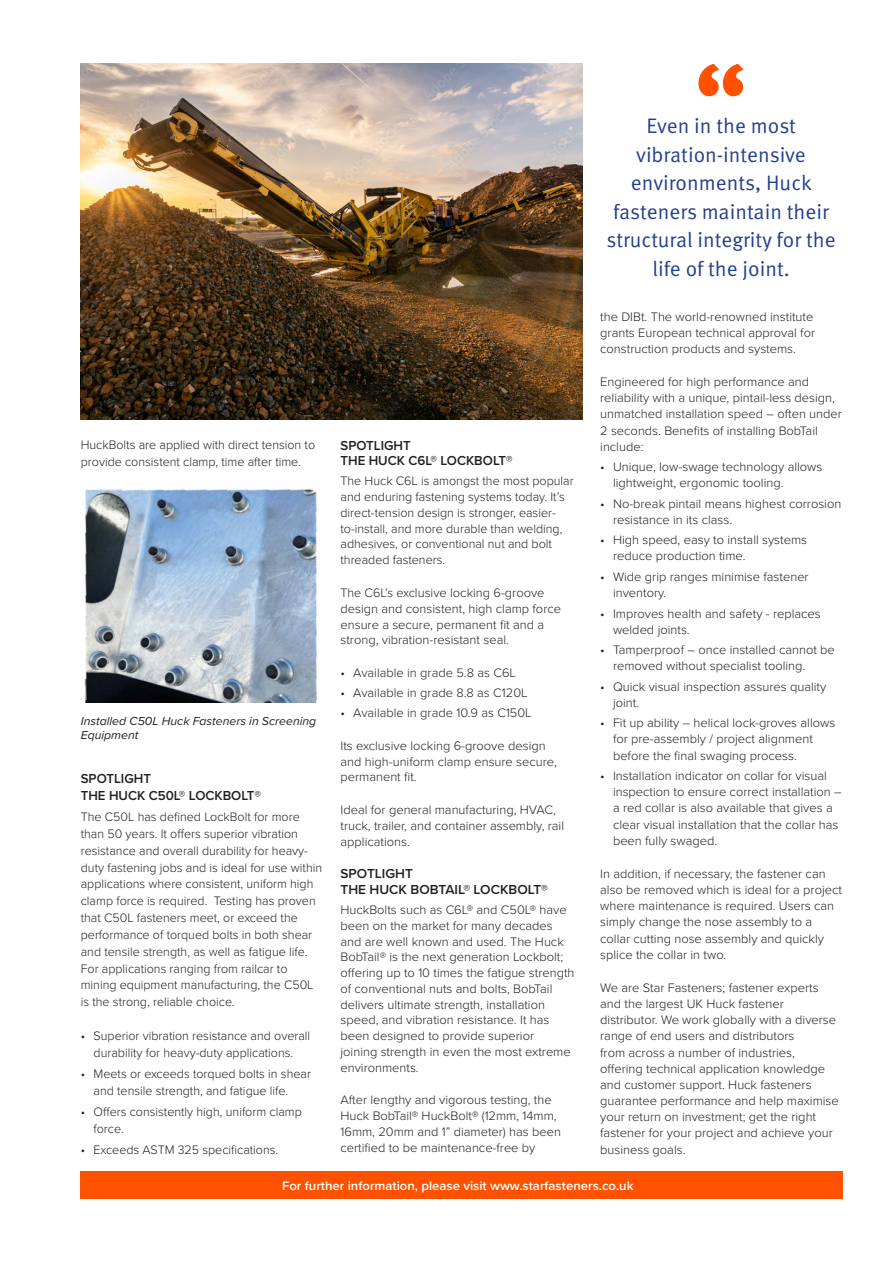
<style>
.page{position:relative;width:893px;height:1263px;background:#fff}
.page>*{position:absolute;margin:0;border:0;box-sizing:border-box;transform-origin:0 0}
.t1{font:21px/28.5px "Meta Pro Norm";color:#25408f;text-align:center}
.t2{font:600 13.5px/15.8px "Proxima Nova";color:#231f20}
.t3{font:300 12.75px/16.2px "Proxima Nova";color:#231f20}
.t4{font:600 12.75px "Proxima Nova";color:#fff}
.t5{font:italic 12px/13.5px "Proxima Nova";color:#231f20}
</style>
<div class="page">
<div style="left:80px;top:1171px;width:762px;height:28px;background:#ff5100"></div>
<img style="left:81px;top:64px;width:501px;height:356px">
<svg style="left:698px;top:64px;width:46px;height:32px"></svg>
<img style="left:84px;top:488px;width:234px;height:215px">
<p class="t1" style="left:607px;top:110px;width:231px">Even in the most vibration-intensive environments, Huck fasteners maintain their structural integrity for the life of the joint.</p>
<p class="t3" style="left:600px;top:307px;width:216px">the DIBt. The world-renowned institute grants European technical approval for construction products and systems.</p>
<p class="t3" style="left:600px;top:373px;width:243px">Engineered for high performance and reliability with a unique, pintail-less design, unmatched installation speed – often under 2 seconds. Benefits of installing BobTail include:</p>
<p class="t3" style="left:613px;top:458px;width:211px;text-indent:-13px">• Unique, low-swage technology allows lightweight, ergonomic tooling.</p>
<p class="t3" style="left:613px;top:495px;width:230px;text-indent:-13px">• No-break pintail means highest corrosion resistance in its class.</p>
<p class="t3" style="left:613px;top:531px;width:196px;text-indent:-13px">• High speed, easy to install systems reduce production time.</p>
<p class="t3" style="left:613px;top:568px;width:197px;text-indent:-13px">• Wide grip ranges minimise fastener inventory.</p>
<p class="t3" style="left:613px;top:604px;width:209px;text-indent:-13px">• Improves health and safety - replaces welded joints.</p>
<p class="t3" style="left:613px;top:641px;width:223px;text-indent:-13px">• Tamperproof – once installed cannot be removed without specialist tooling.</p>
<p class="t3" style="left:613px;top:678px;width:215px;text-indent:-13px">• Quick visual inspection assures quality joint.</p>
<p class="t3" style="left:613px;top:714px;width:224px;text-indent:-13px">• Fit up ability – helical lock-groves allows for pre-assembly / project alignment before the final swaging process.</p>
<p class="t3" style="left:613px;top:767px;width:230px;text-indent:-13px">• Installation indicator on collar for visual inspection to ensure correct installation – a red collar is also available that gives a clear visual installation that the collar has been fully swaged.</p>
<p class="t3" style="left:600px;top:865px;width:243px">In addition, if necessary, the fastener can also be removed which is ideal for a project where maintenance is required. Users can simply change the nose assembly to a collar cutting nose assembly and quickly splice the collar in two.</p>
<p class="t3" style="left:600px;top:979px;width:240px">We are Star Fasteners; fastener experts and the largest UK Huck fastener distributor. We work globally with a diverse range of end users and distributors<br>from across a number of industries, offering technical application knowledge and customer support. Huck fasteners guarantee performance and help maximise your return on investment; get the right fastener for your project and achieve your business goals.</p>
<p class="t2" style="left:340px;top:437px;width:174px">SPOTLIGHT<br>THE HUCK C6L® LOCKBOLT®</p>
<p class="t3" style="left:340px;top:473px;width:235px;line-height:15.8px">The Huck C6L is amongst the most popular and enduring fastening systems today. It’s direct-tension design is stronger, easier&shy;to-install, and more durable than welding, adhesives, or conventional nut and bolt threaded fasteners.</p>
<p class="t3" style="left:340px;top:584px;width:222px;line-height:15.8px">The C6L’s exclusive locking 6-groove design and consistent, high clamp force ensure a secure, permanent fit and a strong, vibration-resistant seal.</p>
<p class="t3" style="left:340px;top:664px;width:177px">• Available in grade 5.8 as C6L</p>
<p class="t3" style="left:340px;top:684px;width:189px">• Available in grade 8.8 as C120L</p>
<p class="t3" style="left:340px;top:704px;width:193px">• Available in grade 10.9 as C150L</p>
<p class="t3" style="left:340px;top:737px;width:218px;line-height:15.8px">Its exclusive locking 6-groove design and high-uniform clamp ensure secure, permanent fit.</p>
<p class="t3" style="left:340px;top:801px;width:225px;line-height:15.8px">Ideal for general manufacturing, HVAC, truck, trailer, and container assembly, rail applications.</p>
<p class="t2" style="left:340px;top:865px;width:209px">SPOTLIGHT<br>THE HUCK BOBTAIL® LOCKBOLT®</p>
<p class="t3" style="left:340px;top:901px;width:236px;line-height:15.8px">HuckBolts such as C6L® and C50L® have been on the market for many decades and are well known and used. The Huck BobTail® is the next generation Lockbolt; offering up to 10 times the fatigue strength of conventional nuts and bolts, BobTail delivers ultimate strength, installation speed, and vibration resistance. It has been designed to provide superior<br>joining strength in even the most extreme environments.</p>
<p class="t3" style="left:340px;top:1091px;width:222px;line-height:15.8px">After lengthy and vigorous testing, the Huck BobTail® HuckBolt® (12mm, 14mm, 16mm, 20mm and 1” diameter) has been certified to be maintenance-free by</p>
<p class="t4" style="left:282px;top:1176px;width:353px">For further information, please visit www.starfasteners.co.uk</p>
<p class="t3" style="left:81px;top:436px;width:236px;line-height:16.8px">HuckBolts are applied with direct tension to provide consistent clamp, time after time.</p>
<p class="t5" style="left:81px;top:714px;width:237px">Installed C50L Huck Fasteners in Screening<br>Equipment</p>
<p class="t2" style="left:81px;top:770px;width:182px;line-height:16.8px">SPOTLIGHT<br>THE HUCK C50L® LOCKBOLT®</p>
<p class="t3" style="left:81px;top:808px;width:243px;line-height:16.8px">The C50L has defined LockBolt for more than 50 years. It offers superior vibration resistance and overall durability for heavy&shy;duty fastening jobs and is ideal for use within applications where consistent, uniform high clamp force is required. Testing has proven that C50L fasteners meet, or exceed the performance of torqued bolts in both shear and tensile strength, as well as fatigue life.<br>For applications ranging from railcar to mining equipment manufacturing, the C50L is the strong, reliable choice.</p>
<p class="t3" style="left:81px;top:1027px;width:231px;line-height:16.8px;text-align:center">• Superior vibration resistance and overall durability for heavy-duty applications.</p>
<p class="t3" style="left:94px;top:1064px;width:219px;line-height:16.8px;text-indent:-13px">• Meets or exceeds torqued bolts in shear and tensile strength, and fatigue life.</p>
<p class="t3" style="left:94px;top:1102px;width:210px;line-height:16.8px;text-indent:-13px">• Offers consistently high, uniform clamp force.</p>
<p class="t3" style="left:81px;top:1140px;width:199px">• Exceeds ASTM 325 specifications.</p>
</div>
